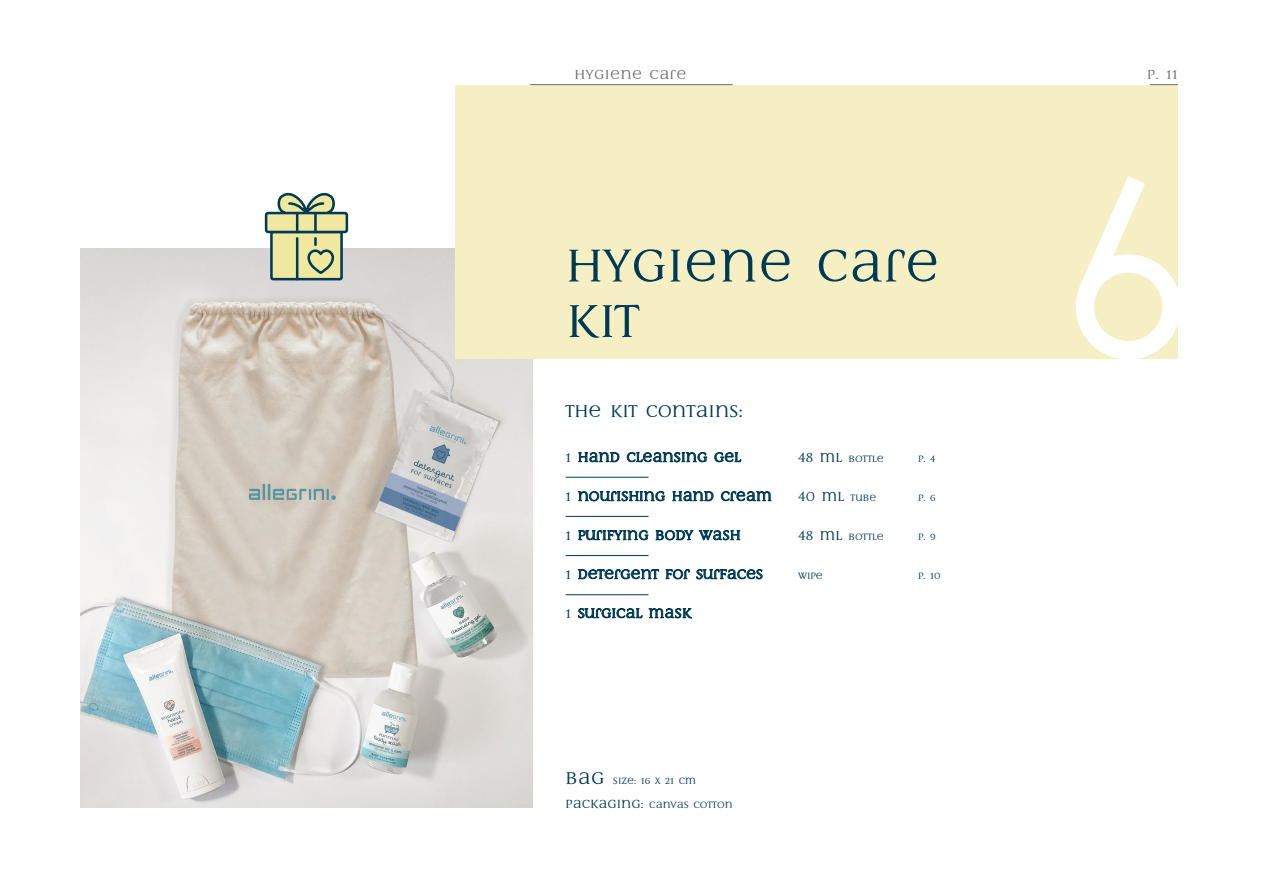
<style>
.page{position:relative;width:1263px;height:893px;background:#fff}
.page>*{position:absolute;margin:0;border:0;box-sizing:border-box;transform-origin:0 0}
.t1{font:300px "B Pscript";color:#fff}
.t2{font:52.5px/55.5px "Multima Strong";color:#003b56}
.t3{font:19.5px "Multima Strong";color:#003b56}
.t4{font:15px "Multima Strong";color:#003b56}
.t5{font:15px "Multima Strong";letter-spacing:.03em;color:#706f6f}
.t6{font:10.5px "Multima Strong";color:#003b56}
.s1{font-size:15px}
.s2{font-size:10.5px}
.s3{font-size:19.5px}
.s4{font-size:13.5px}
</style>
<div class="page">
<img style="left:81px;top:248px;width:451px;height:560px">
<div style="left:455px;top:85px;width:723px;height:273px;background:#f5efc3"></div>
<div style="left:271px;top:232px;width:71px;height:47px;background:#f1e8a0;border-radius:2px"></div>
<div style="left:270px;top:231px;width:73px;height:49px;border:3px solid #003b56;border-radius:2px"></div>
<div style="left:266px;top:213px;width:81px;height:19px;background:#f1e8a0;border-radius:2px"></div>
<div style="left:265px;top:212px;width:83px;height:21px;border:3px solid #003b56;border-radius:2px"></div>
<hr style="left:296px;top:238px;width:2px;height:41px;background:#003b56">
<svg style="left:307px;top:238px;width:28px;height:36px"></svg>
<svg style="left:278px;top:192px;width:57px;height:40px"></svg>
<svg style="left:1150px;top:84px;width:28px;height:1px"></svg>
<hr style="left:566px;top:477px;width:82px;height:1px;background:#003b56">
<hr style="left:566px;top:516px;width:82px;height:1px;background:#003b56">
<hr style="left:566px;top:555px;width:82px;height:1px;background:#003b56">
<hr style="left:566px;top:594px;width:82px;height:1px;background:#003b56">
<hr style="left:530px;top:84px;width:203px;height:1px;background:#706f6f">
<p class="t5" style="left:574px;top:66px;width:113px">HYGIENE CARE</p>
<h2 class="t2" style="left:566px;top:238px;width:376px">HYGIENE CARE<br>KIT</h2>
<h3 class="t3" style="left:566px;top:400px;width:179px">THE KIT CONTAINS:</h3>
<p class="t4" style="left:566px;top:449px;width:177px">1 HAND CLEANSING GEL</p>
<p class="t6" style="left:798px;top:452px;width:87px"><span class="s1">48 ML</span> BOTTLE</p>
<p class="t6" style="left:918px;top:452px;width:19px">P. 4</p>
<p class="t4" style="left:566px;top:488px;width:208px">1 NOURISHING HAND CREAM</p>
<p class="t4" style="left:798px;top:488px;width:80px">40 ML <span class="s2">TUBE</span></p>
<p class="t6" style="left:918px;top:491px;width:19px">P. 6</p>
<p class="t4" style="left:566px;top:527px;width:177px">1 PURIFYING BODY WASH</p>
<p class="t6" style="left:798px;top:530px;width:87px"><span class="s1">48 ML</span> BOTTLE</p>
<p class="t6" style="left:918px;top:530px;width:19px">P. 9</p>
<p class="t4" style="left:566px;top:566px;width:199px">1 DETERGENT FOR SURFACES</p>
<p class="t6" style="left:798px;top:569px;width:26px">WIPE</p>
<p class="t6" style="left:918px;top:569px;width:24px">P. 10</p>
<p class="t4" style="left:566px;top:605px;width:127px">1 SURGICAL MASK</p>
<p class="t6" style="left:566px;top:774px;width:132px"><span class="s3">BAG</span> SIZE: 16 X 21 CM</p>
<p class="t6" style="left:566px;top:798px;width:169px"><span class="s4">PACKAGING:</span> CANVAS COTTON</p>
<p class="t5" style="left:1147px;top:66px;width:32px">P. 11</p>
<h1 class="t1" style="left:1061px;top:116px;width:143px">6</h1>
</div>
